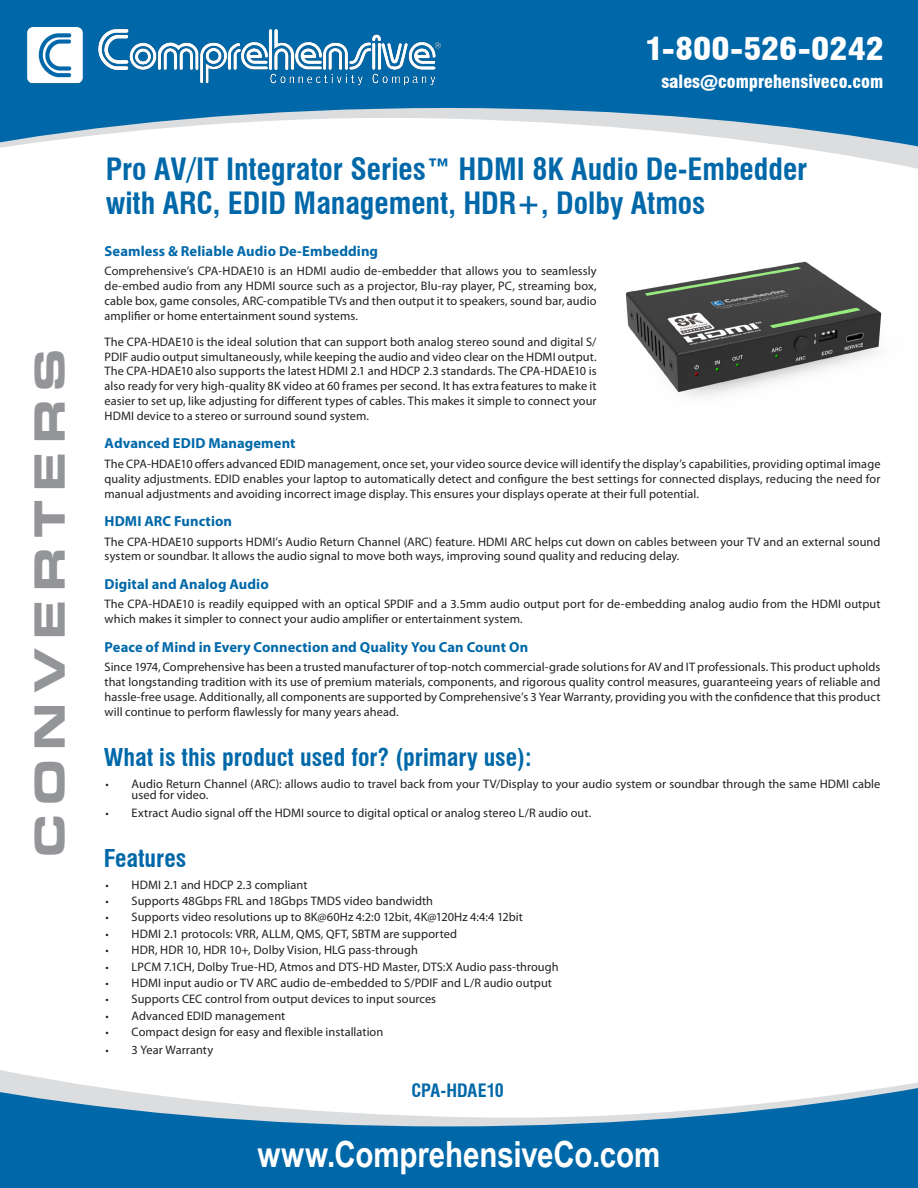
<style>
.page{position:relative;width:918px;height:1188px;background:#fff}
.page>*{position:absolute;margin:0;border:0;box-sizing:border-box;transform-origin:0 0}
.t1{font:45px "Eurostile T Blac Exte";letter-spacing:.165em;color:#939598}
.t2{font:700 36px "Arial Narrow";letter-spacing:-.005em;color:#fff}
.t3{font:900 condensed 30.45px "Swiss 721 BT";color:#fff;scale:1.11 1}
.t4{font:700 condensed 30px/34.5px "Swiss 721 BT";color:#0068a9}
.t5{font:700 condensed 24px "Swiss 721 BT";color:#0068a9}
.t6{font:700 condensed 18px "Swiss 721 BT";letter-spacing:-.005em;color:#0068a9}
.t7{font:900 condensed 17.85px "Swiss 721 BT";color:#fff}
.Product_Descriptio{font:700 14.55px "Myriad Pro";letter-spacing:.005em;color:#0068a9}
.Product_Descriptio-2{font:12.3px/14.9px "Myriad Pro";letter-spacing:.005em;color:#231f20;text-align:justify}
.s1{font-size:11.55px}
</style>
<div class="page">
<svg style="left:0;top:1070px;width:918px;height:14px"></svg>
<svg style="left:814px;top:150px;width:104px;height:19px"></svg>
<svg style="left:0;top:0;width:918px;height:150px;fill:#0068a9"></svg>
<svg style="left:0;top:1084px;width:918px;height:104px;fill:#0068a9"></svg>
<img style="left:625px;top:261px;width:257px;height:136px">
<img style="left:27px;top:27px;width:415px;height:59px">
<p class="t1" style="left:24px;top:858px;width:512px;rotate:-90deg">CONVERTERS</p>
<p class="t3" style="left:645px;top:31px;width:217px">1-800-526-0242</p>
<p class="t7" style="left:661px;top:70px;width:223px">sales@comprehensiveco.com</p>
<p class="t4" style="left:106px;top:151px;width:703px">Pro AV/IT Integrator Series™ HDMI 8K Audio De-Embedder with ARC, EDID Management, HDR+, Dolby Atmos</p>
<p class="Product_Descriptio" style="left:105px;top:241px;width:275px">Seamless &amp; Reliable Audio De-Embedding</p>
<p class="Product_Descriptio-2" style="left:105px;top:264px;width:493px">Comprehensive’s CPA-HDAE10 is an HDMI audio de-embedder that allows you to seamlessly de-embed audio from any HDMI source such as a projector, Blu-ray player, PC, streaming box, cable box, game consoles, ARC-compatible TVs and then output it to speakers, sound bar, audio amplifier or home entertainment sound systems.</p>
<p class="Product_Descriptio-2" style="left:105px;top:334px;width:493px">The CPA-HDAE10 is the ideal solution that can support both analog stereo sound and digital S/ PDIF audio output simultaneously, while keeping the audio and video clear on the HDMI output.<br>The CPA-HDAE10 also supports the latest HDMI 2.1 and HDCP 2.3 standards. The CPA-HDAE10 is also ready for very high-quality 8K video at 60 frames per second. It has extra features to make it easier to set up, like adjusting for different types of cables. This makes it simple to connect your HDMI device to a stereo or surround sound system.</p>
<p class="Product_Descriptio" style="left:105px;top:434px;width:192px">Advanced EDID Management</p>
<p class="Product_Descriptio-2" style="left:105px;top:456px;width:777px">The CPA-HDAE10 offers advanced EDID management, once set, your video source device will identify the display’s capabilities, providing optimal image quality adjustments. EDID enables your laptop to automatically detect and configure the best settings for connected displays, reducing the need for manual adjustments and avoiding incorrect image display. This ensures your displays operate at their full potential.</p>
<p class="Product_Descriptio" style="left:105px;top:512px;width:129px">HDMI ARC Function</p>
<p class="Product_Descriptio-2" style="left:105px;top:534px;width:777px">The CPA-HDAE10 supports HDMI’s Audio Return Channel (ARC) feature. HDMI ARC helps cut down on cables between your TV and an external sound system or soundbar. It allows the audio signal to move both ways, improving sound quality and reducing delay.</p>
<p class="Product_Descriptio" style="left:105px;top:574px;width:166px">Digital and Analog Audio</p>
<p class="Product_Descriptio-2" style="left:105px;top:597px;width:777px">The CPA-HDAE10 is readily equipped with an optical SPDIF and a 3.5mm audio output port for de-embedding analog audio from the HDMI output which makes it simpler to connect your audio amplifier or entertainment system.</p>
<p class="Product_Descriptio" style="left:105px;top:637px;width:425px">Peace of Mind in Every Connection and Quality You Can Count On</p>
<p class="Product_Descriptio-2" style="left:105px;top:660px;width:777px">Since 1974, Comprehensive has been a trusted manufacturer of top-notch commercial-grade solutions for AV and IT professionals. This product upholds that longstanding tradition with its use of premium materials, components, and rigorous quality control measures, guaranteeing years of reliable and hassle-free usage. Additionally, all components are supported by Comprehensive’s 3 Year Warranty, providing you with the confidence that this product will continue to perform flawlessly for many years ahead.</p>
<p class="t5" style="left:104px;top:743px;width:429px">What is this product used for? (primary use):</p>
<p class="Product_Descriptio-2" style="left:132px;top:778px;width:750px;line-height:11.6px;text-indent:-26px"><span class="s1">•</span> Audio Return Channel (ARC): allows audio to travel back from your TV/Display to your audio system or soundbar through the same HDMI cable used for video.</p>
<p class="Product_Descriptio-2" style="left:105px;top:806px;width:487px"><span class="s1">•</span> Extract Audio signal off the HDMI source to digital optical or analog stereo L/R audio out.</p>
<p class="t5" style="left:104px;top:844px;width:84px">Features</p>
<p class="Product_Descriptio-2" style="left:105px;top:877px;width:203px"><span class="s1">•</span> HDMI 2.1 and HDCP 2.3 compliant</p>
<p class="Product_Descriptio-2" style="left:105px;top:893px;width:329px"><span class="s1">•</span> Supports 48Gbps FRL and 18Gbps TMDS video bandwidth</p>
<p class="Product_Descriptio-2" style="left:105px;top:910px;width:419px"><span class="s1">•</span> Supports video resolutions up to 8K@60Hz 4:2:0 12bit, 4K@120Hz 4:4:4 12bit</p>
<p class="Product_Descriptio-2" style="left:105px;top:926px;width:353px"><span class="s1">•</span> HDMI 2.1 protocols: VRR, ALLM, QMS, QFT, SBTM are supported</p>
<p class="Product_Descriptio-2" style="left:105px;top:942px;width:314px"><span class="s1">•</span> HDR, HDR 10, HDR 10+, Dolby Vision, HLG pass-through</p>
<p class="Product_Descriptio-2" style="left:105px;top:959px;width:455px"><span class="s1">•</span> LPCM 7.1CH, Dolby True-HD, Atmos and DTS-HD Master, DTS:X Audio pass-through</p>
<p class="Product_Descriptio-2" style="left:105px;top:975px;width:448px"><span class="s1">•</span> HDMI input audio or TV ARC audio de-embedded to S/PDIF and L/R audio output</p>
<p class="Product_Descriptio-2" style="left:105px;top:992px;width:332px"><span class="s1">•</span> Supports CEC control from output devices to input sources</p>
<p class="Product_Descriptio-2" style="left:105px;top:1008px;width:181px"><span class="s1">•</span> Advanced EDID management</p>
<p class="Product_Descriptio-2" style="left:105px;top:1025px;width:279px"><span class="s1">•</span> Compact design for easy and flexible installation</p>
<p class="Product_Descriptio-2" style="left:105px;top:1042px;width:109px"><span class="s1">•</span> 3 Year Warranty</p>
<p class="t6" style="left:411px;top:1080px;width:94px">CPA-HDAE10</p>
<p class="t2" style="left:257px;top:1127px;width:405px">www.ComprehensiveCo.com</p>
</div>
